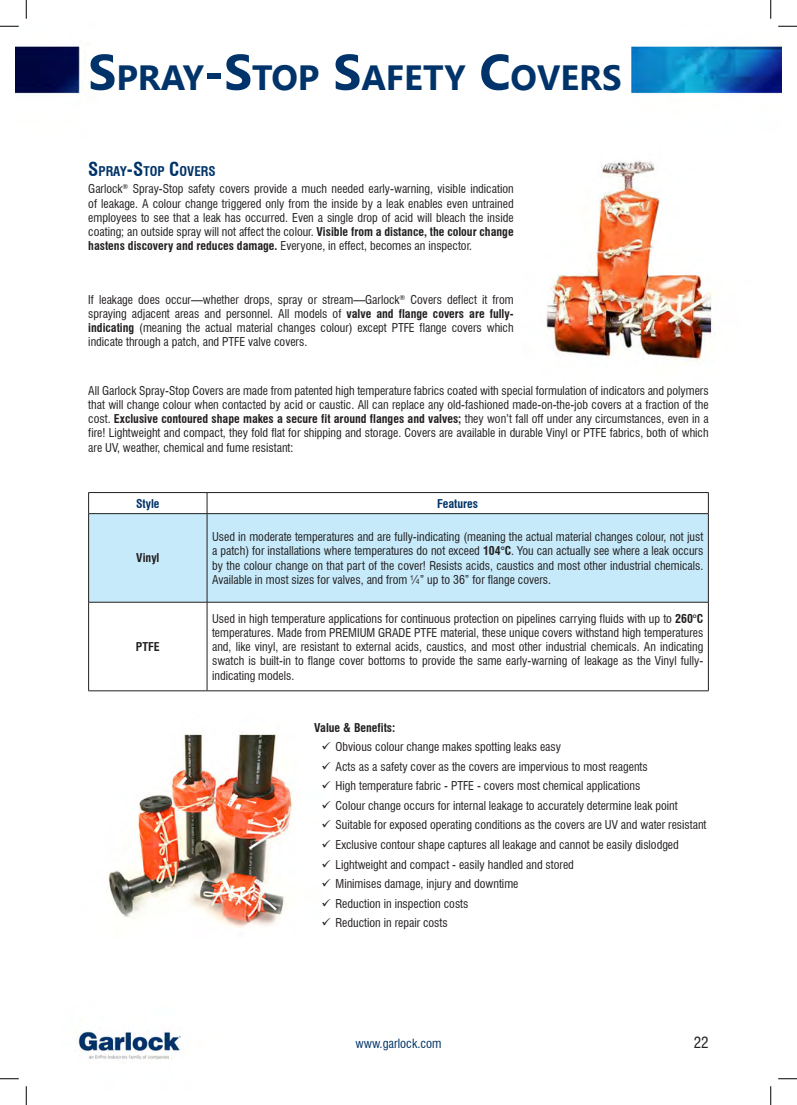
<style>
.page{position:relative;width:797px;height:1105px;background:#fff}
.page>*{position:absolute;margin:0;border:0;box-sizing:border-box;transform-origin:0 0}
.t1{font:700 35px "Gisha";color:#00336a}
.t2{font:condensed 15px "Swiss 721 BT";color:#231f20}
.t3{font:700 condensed 13.12px "Swiss 721 BT";color:#003368}
.t4{font:condensed 12.5px "Swiss 721 BT";color:#003466}
.t5{font:condensed 11.88px/14.2px "Swiss 721 BT";color:#231f20;text-align:justify}
.t6{font:700 condensed 11.88px "Swiss 721 BT";color:#003368}
.t7{font:700 condensed 11.88px "Swiss 721 BT";color:#231f20}
.s1{font-size:50px}
.s2{font-size:18.75px}
.s3{font-weight:700}
</style>
<div class="page">
<img style="left:16px;top:16px;width:765px;height:1073px">
<div style="left:89px;top:514px;width:619px;height:88px;background:#c6eafa"></div>
<hr style="left:88px;top:514px;width:1px;height:88px;background:#231f20">
<hr style="left:708px;top:514px;width:1px;height:88px;background:#231f20">
<hr style="left:88px;top:602px;width:1px;height:88px;background:#231f20">
<hr style="left:708px;top:602px;width:1px;height:88px;background:#231f20">
<svg style="left:88px;top:473px;width:621px;height:41px"></svg>
<hr style="left:89px;top:513px;width:118px;height:1px;background:#231f20">
<hr style="left:207px;top:513px;width:501px;height:1px;background:#231f20">
<hr style="left:207px;top:514px;width:1px;height:88px;background:#231f20">
<hr style="left:89px;top:602px;width:118px;height:1px;background:#231f20">
<hr style="left:207px;top:602px;width:501px;height:1px;background:#231f20">
<hr style="left:207px;top:602px;width:1px;height:88px;background:#231f20">
<hr style="left:88px;top:690px;width:119px;height:1px;background:#231f20">
<hr style="left:207px;top:690px;width:501px;height:1px;background:#231f20">
<svg style="left:0;top:25px;width:19px;height:2px"></svg>
<svg style="left:778px;top:25px;width:19px;height:2px"></svg>
<svg style="left:0;top:1078px;width:19px;height:1px"></svg>
<svg style="left:778px;top:1078px;width:19px;height:1px"></svg>
<svg style="left:25px;top:0;width:2px;height:19px"></svg>
<svg style="left:25px;top:1086px;width:2px;height:19px"></svg>
<svg style="left:770px;top:0;width:1px;height:19px"></svg>
<svg style="left:770px;top:1086px;width:1px;height:19px"></svg>
<svg style="left:322px;top:742px;width:8px;height:8px"></svg>
<svg style="left:322px;top:761px;width:8px;height:8px"></svg>
<svg style="left:322px;top:781px;width:8px;height:8px"></svg>
<svg style="left:322px;top:801px;width:8px;height:7px"></svg>
<svg style="left:322px;top:820px;width:8px;height:8px"></svg>
<svg style="left:322px;top:840px;width:8px;height:7px"></svg>
<svg style="left:322px;top:859px;width:8px;height:8px"></svg>
<svg style="left:322px;top:879px;width:8px;height:8px"></svg>
<svg style="left:322px;top:898px;width:8px;height:8px"></svg>
<svg style="left:322px;top:918px;width:8px;height:8px"></svg>
<p class="t1" style="left:88px;top:57px;width:535px"><span class="s1">S</span>PRAY<span class="s1">-S</span>TOP <span class="s1">S</span>AFETY <span class="s1">C</span>OVERS</p>
<p class="t3" style="left:88px;top:163px;width:129px"><span class="s2">S</span>PRAY<span class="s2">-S</span>TOP <span class="s2">C</span>OVERS</p>
<p class="t5" style="left:88px;top:182px;width:427px">Garlock<sup>®</sup> Spray-Stop safety covers provide a much needed early-warning, visible indication of leakage. A colour change triggered only from the inside by a leak enables even untrained employees to see that a leak has occurred. Even a single drop of acid will bleach the inside coating; an outside spray will not affect the colour. <span class="s3">Visible from a distance, the colour change hastens discovery and reduces damage.</span> Everyone, in effect, becomes an inspector.</p>
<p class="t5" style="left:88px;top:292px;width:427px">If leakage does occur—whether drops, spray or stream—Garlock<sup>®</sup> Covers deflect it from spraying adjacent areas and personnel. All models of <span class="s3">valve and flange covers are fully&shy;indicating</span> (meaning the actual material changes colour) except PTFE flange covers which indicate through a patch, and PTFE valve covers.</p>
<p class="t5" style="left:88px;top:383px;width:622px">All Garlock Spray-Stop Covers are made from patented high temperature fabrics coated with special formulation of indicators and polymers that will change colour when contacted by acid or caustic. All can replace any old-fashioned made-on-the-job covers at a fraction of the cost. <span class="s3">Exclusive contoured shape makes a secure fit around flanges and valves;</span> they won’t fall off under any circumstances, even in a fire! Lightweight and compact, they fold flat for shipping and storage. Covers are available in durable Vinyl or PTFE fabrics, both of which are UV, weather, chemical and fume resistant:</p>
<p class="t6" style="left:136px;top:496px;width:25px">Style</p>
<p class="t6" style="left:437px;top:496px;width:42px">Features</p>
<p class="t7" style="left:136px;top:551px;width:25px">Vinyl</p>
<p class="t7" style="left:136px;top:640px;width:25px">PTFE</p>
<p class="t5" style="left:212px;top:530px;width:493px">Used in moderate temperatures and are fully-indicating (meaning the actual material changes colour, not just a patch) for installations where temperatures do not exceed <span class="s3">104°C</span>. You can actually see where a leak occurs by the colour change on that part of the cover! Resists acids, caustics and most other industrial chemicals.<br>Available in most sizes for valves, and from ¼” up to 36” for flange covers.</p>
<p class="t5" style="left:212px;top:611px;width:493px">Used in high temperature applications for continuous protection on pipelines carrying fluids with up to <span class="s3">260°C </span>temperatures. Made from PREMIUM GRADE PTFE material, these unique covers withstand high temperatures and, like vinyl, are resistant to external acids, caustics, and most other industrial chemicals. An indicating swatch is built-in to flange cover bottoms to provide the same early-warning of leakage as the Vinyl fully&shy;indicating models.</p>
<p class="t5" style="left:335px;top:717px;width:372px;line-height:19.6px;text-align:left;text-indent:-21px"><span class="s3">Value &amp; Benefits:<br></span>Obvious colour change makes spotting leaks easy<br>Acts as a safety cover as the covers are impervious to most reagents<br>High temperature fabric - PTFE - covers most chemical applications<br>Colour change occurs for internal leakage to accurately determine leak point Suitable for exposed operating conditions as the covers are UV and water resistant Exclusive contour shape captures all leakage and cannot be easily dislodged Lightweight and compact - easily handled and stored<br>Minimises damage, injury and downtime<br>Reduction in inspection costs<br>Reduction in repair costs</p>
<p class="t4" style="left:355px;top:1035px;width:88px">www.garlock.com</p>
<p class="t2" style="left:693px;top:1033px;width:16px">22</p>
</div>
